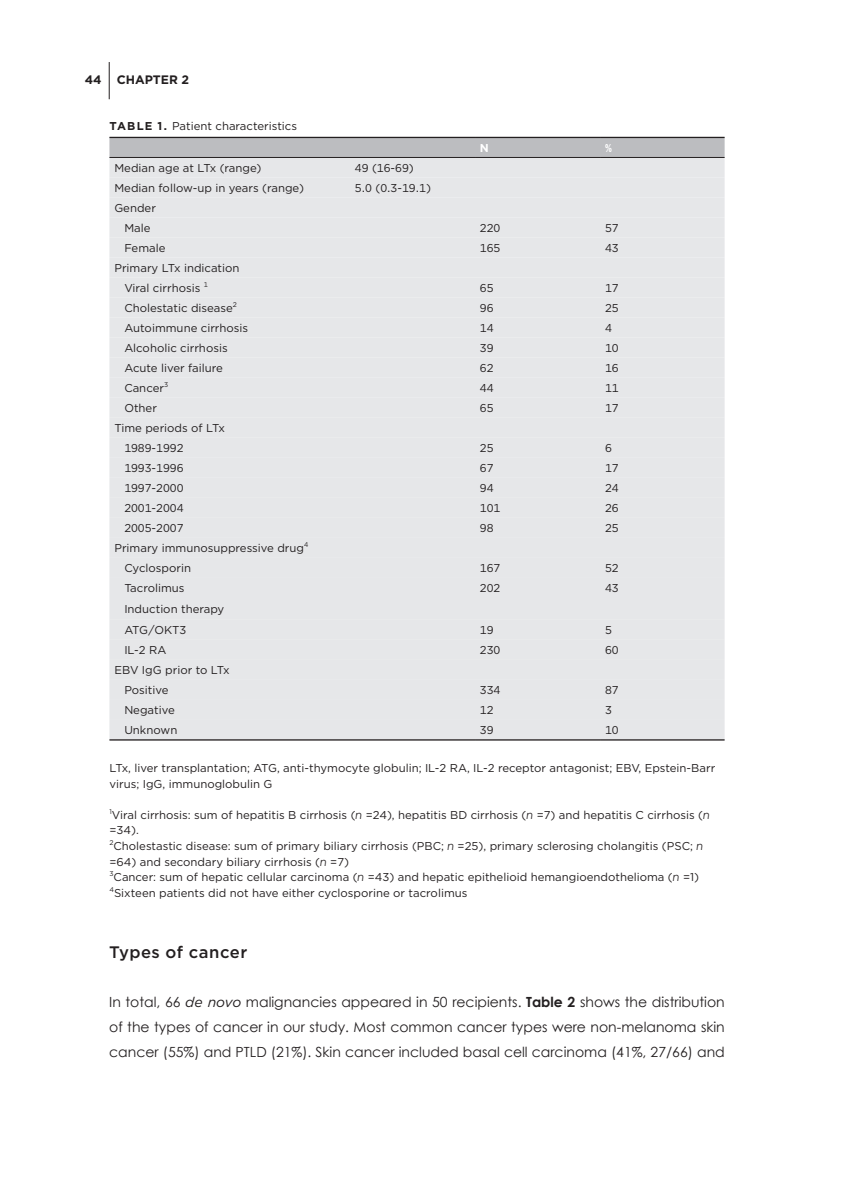
<style>
.page{position:relative;width:844px;height:1191px;background:#fff}
.page>*{position:absolute;margin:0;border:0;box-sizing:border-box;transform-origin:0 0}
.Tussenkop_2{font:500 16.62px "Gotham";letter-spacing:.03em;color:#231f20}
.Plat_1e_alinea{font:14px/24.8px "Century Gothic";color:#231f20;text-align:justify}
.t1{font:700 12.25px "Gotham";color:#231f20}
.Tabel_bijschrift_ond{font:11.38px/15.6px "Gotham";color:#231f20}
.Tabelinhoud{font:11.38px "Gotham";color:#231f20}
.Tabel_bijschrift{font:11.38px "Gotham";color:#231f20}
.Tabelinhoud-2{font:700 11.38px "Gotham";color:#fff}
.s1{font-weight:700}
.s2{font-family:"Century Gothic";font-style:italic}
.s3{font-family:"Gotham";font-style:italic}
</style>
<div class="page">
<hr style="left:109px;top:62px;width:1px;height:37px;background:#231f20">
<div style="left:109px;top:138px;width:615px;height:19px;background:#bcbdc0"></div>
<div style="left:109px;top:158px;width:615px;height:581px;background:#e6e7e9"></div>
<div style="left:109px;top:177px;width:615px;height:543px;background:#e6e7e9"></div>
<hr style="left:109px;top:137px;width:241px;height:1px;background:#231f20">
<hr style="left:350px;top:137px;width:125px;height:1px;background:#231f20">
<hr style="left:475px;top:137px;width:125px;height:1px;background:#231f20">
<hr style="left:600px;top:137px;width:124px;height:1px;background:#231f20">
<hr style="left:109px;top:157px;width:241px;height:1px;background:#231f20">
<hr style="left:350px;top:157px;width:125px;height:1px;background:#231f20">
<hr style="left:475px;top:157px;width:125px;height:1px;background:#231f20">
<hr style="left:600px;top:157px;width:124px;height:1px;background:#231f20">
<hr style="left:109px;top:739px;width:241px;height:1px;background:#231f20">
<hr style="left:350px;top:739px;width:125px;height:1px;background:#231f20">
<hr style="left:475px;top:739px;width:125px;height:1px;background:#231f20">
<hr style="left:600px;top:739px;width:124px;height:1px;background:#231f20">
<p class="t1" style="left:85px;top:72px;width:60px">44 CHAPTER</p>
<p class="t1" style="left:181px;top:72px;width:9px">2</p>
<p class="Tabel_bijschrift" style="left:109px;top:118px;width:189px"><span class="s1">TABL E 1.</span> Patient characteristics</p>
<p class="Tabelinhoud-2" style="left:480px;top:140px;width:10px">N</p>
<p class="Tabelinhoud-2" style="left:605px;top:140px;width:8px">%</p>
<p class="Tabelinhoud" style="left:114px;top:161px;width:148px">Median age at LTx (range)</p>
<p class="Tabelinhoud" style="left:355px;top:161px;width:60px">49 (16-69)</p>
<p class="Tabelinhoud" style="left:114px;top:181px;width:191px">Median follow-up in years (range)</p>
<p class="Tabelinhoud" style="left:355px;top:181px;width:77px">5.0 (0.3-19.1)</p>
<p class="Tabelinhoud" style="left:114px;top:201px;width:43px">Gender</p>
<p class="Tabelinhoud" style="left:124px;top:221px;width:28px">Male</p>
<p class="Tabelinhoud" style="left:480px;top:221px;width:22px">220</p>
<p class="Tabelinhoud" style="left:605px;top:221px;width:15px">57</p>
<p class="Tabelinhoud" style="left:124px;top:241px;width:43px">Female</p>
<p class="Tabelinhoud" style="left:480px;top:241px;width:22px">165</p>
<p class="Tabelinhoud" style="left:605px;top:241px;width:15px">43</p>
<p class="Tabelinhoud" style="left:114px;top:261px;width:127px">Primary LTx indication</p>
<p class="Tabelinhoud" style="left:124px;top:281px;width:85px">Viral cirrhosis <sup>1</sup></p>
<p class="Tabelinhoud" style="left:480px;top:281px;width:15px">65</p>
<p class="Tabelinhoud" style="left:605px;top:281px;width:15px">17</p>
<p class="Tabelinhoud" style="left:124px;top:301px;width:114px">Cholestatic disease<sup>2</sup></p>
<p class="Tabelinhoud" style="left:480px;top:301px;width:15px">96</p>
<p class="Tabelinhoud" style="left:605px;top:301px;width:15px">25</p>
<p class="Tabelinhoud" style="left:124px;top:321px;width:125px">Autoimmune cirrhosis</p>
<p class="Tabelinhoud" style="left:480px;top:321px;width:15px">14</p>
<p class="Tabelinhoud" style="left:605px;top:321px;width:8px">4</p>
<p class="Tabelinhoud" style="left:124px;top:341px;width:105px">Alcoholic cirrhosis</p>
<p class="Tabelinhoud" style="left:480px;top:341px;width:15px">39</p>
<p class="Tabelinhoud" style="left:605px;top:341px;width:15px">10</p>
<p class="Tabelinhoud" style="left:124px;top:361px;width:100px">Acute liver failure</p>
<p class="Tabelinhoud" style="left:480px;top:361px;width:15px">62</p>
<p class="Tabelinhoud" style="left:605px;top:361px;width:15px">16</p>
<p class="Tabelinhoud" style="left:124px;top:381px;width:45px">Cancer<sup>3</sup></p>
<p class="Tabelinhoud" style="left:480px;top:381px;width:15px">44</p>
<p class="Tabelinhoud" style="left:605px;top:381px;width:15px">11</p>
<p class="Tabelinhoud" style="left:124px;top:401px;width:34px">Other</p>
<p class="Tabelinhoud" style="left:480px;top:401px;width:15px">65</p>
<p class="Tabelinhoud" style="left:605px;top:401px;width:15px">17</p>
<p class="Tabelinhoud" style="left:114px;top:421px;width:112px">Time periods of LTx</p>
<p class="Tabelinhoud" style="left:124px;top:441px;width:61px">1989-1992</p>
<p class="Tabelinhoud" style="left:480px;top:441px;width:15px">25</p>
<p class="Tabelinhoud" style="left:605px;top:441px;width:8px">6</p>
<p class="Tabelinhoud" style="left:124px;top:461px;width:61px">1993-1996</p>
<p class="Tabelinhoud" style="left:480px;top:461px;width:15px">67</p>
<p class="Tabelinhoud" style="left:605px;top:461px;width:15px">17</p>
<p class="Tabelinhoud" style="left:124px;top:481px;width:61px">1997-2000</p>
<p class="Tabelinhoud" style="left:480px;top:481px;width:15px">94</p>
<p class="Tabelinhoud" style="left:605px;top:481px;width:15px">24</p>
<p class="Tabelinhoud" style="left:124px;top:501px;width:61px">2001-2004</p>
<p class="Tabelinhoud" style="left:480px;top:501px;width:22px">101</p>
<p class="Tabelinhoud" style="left:605px;top:501px;width:15px">26</p>
<p class="Tabelinhoud" style="left:124px;top:521px;width:61px">2005-2007</p>
<p class="Tabelinhoud" style="left:480px;top:521px;width:15px">98</p>
<p class="Tabelinhoud" style="left:605px;top:521px;width:15px">25</p>
<p class="Tabelinhoud" style="left:114px;top:541px;width:195px">Primary immunosuppressive drug<sup>4</sup></p>
<p class="Tabelinhoud" style="left:124px;top:561px;width:68px">Cyclosporin</p>
<p class="Tabelinhoud" style="left:480px;top:561px;width:22px">167</p>
<p class="Tabelinhoud" style="left:605px;top:561px;width:15px">52</p>
<p class="Tabelinhoud" style="left:124px;top:581px;width:62px">Tacrolimus</p>
<p class="Tabelinhoud" style="left:480px;top:581px;width:22px">202</p>
<p class="Tabelinhoud" style="left:605px;top:581px;width:15px">43</p>
<p class="Tabelinhoud" style="left:124px;top:601px;width:101px">Induction therapy</p>
<p class="Tabelinhoud" style="left:124px;top:623px;width:64px">ATG/OKT3</p>
<p class="Tabelinhoud" style="left:480px;top:623px;width:15px">19</p>
<p class="Tabelinhoud" style="left:605px;top:623px;width:8px">5</p>
<p class="Tabelinhoud" style="left:124px;top:643px;width:43px">IL-2 RA</p>
<p class="Tabelinhoud" style="left:480px;top:643px;width:22px">230</p>
<p class="Tabelinhoud" style="left:605px;top:643px;width:15px">60</p>
<p class="Tabelinhoud" style="left:114px;top:663px;width:117px">EBV IgG prior to LTx</p>
<p class="Tabelinhoud" style="left:124px;top:683px;width:46px">Positive</p>
<p class="Tabelinhoud" style="left:480px;top:683px;width:22px">334</p>
<p class="Tabelinhoud" style="left:605px;top:683px;width:15px">87</p>
<p class="Tabelinhoud" style="left:124px;top:703px;width:52px">Negative</p>
<p class="Tabelinhoud" style="left:480px;top:703px;width:15px">12</p>
<p class="Tabelinhoud" style="left:605px;top:703px;width:8px">3</p>
<p class="Tabelinhoud" style="left:124px;top:723px;width:54px">Unknown</p>
<p class="Tabelinhoud" style="left:480px;top:723px;width:15px">39</p>
<p class="Tabelinhoud" style="left:605px;top:723px;width:15px">10</p>
<p class="Tabel_bijschrift_ond" style="left:109px;top:760px;width:607px">LTx, liver transplantation; ATG, anti-thymocyte globulin; IL-2 RA, IL-2 receptor antagonist; EBV, Epstein-Barr virus; IgG, immunoglobulin G</p>
<p class="Tabel_bijschrift_ond" style="left:109px;top:806px;width:602px"><sup>1</sup>Viral cirrhosis: sum of hepatitis B cirrhosis (<span class="s2">n</span> =24), hepatitis BD cirrhosis (<span class="s2">n</span> =7) and hepatitis C cirrhosis (<span class="s2">n </span>=34).</p>
<p class="Tabel_bijschrift_ond" style="left:109px;top:838px;width:595px"><sup>2</sup>Cholestastic disease: sum of primary biliary cirrhosis (PBC; <span class="s2">n</span> =25), primary sclerosing cholangitis (PSC; <span class="s2">n </span>=64) and secondary biliary cirrhosis (<span class="s2">n</span> =7)</p>
<p class="Tabel_bijschrift_ond" style="left:109px;top:869px;width:591px"><sup>3</sup>Cancer: sum of hepatic cellular carcinoma (<span class="s2">n</span> =43) and hepatic epithelioid hemangioendothelioma (<span class="s2">n</span> =1)</p>
<p class="Tabel_bijschrift_ond" style="left:109px;top:885px;width:359px"><sup>4</sup>Sixteen patients did not have either cyclosporine or tacrolimus</p>
<p class="Tussenkop_2" style="left:109px;top:941px;width:140px">Types of cancer</p>
<p class="Plat_1e_alinea" style="left:109px;top:989px;width:617px">In total, 66 <span class="s3">de novo</span> malignancies appeared in 50 recipients. <span class="s1">Table 2</span> shows the distribution of the types of cancer in our study. Most common cancer types were non-melanoma skin cancer (55%) and PTLD (21%). Skin cancer included basal cell carcinoma (41%, 27/66) and</p>
</div>
